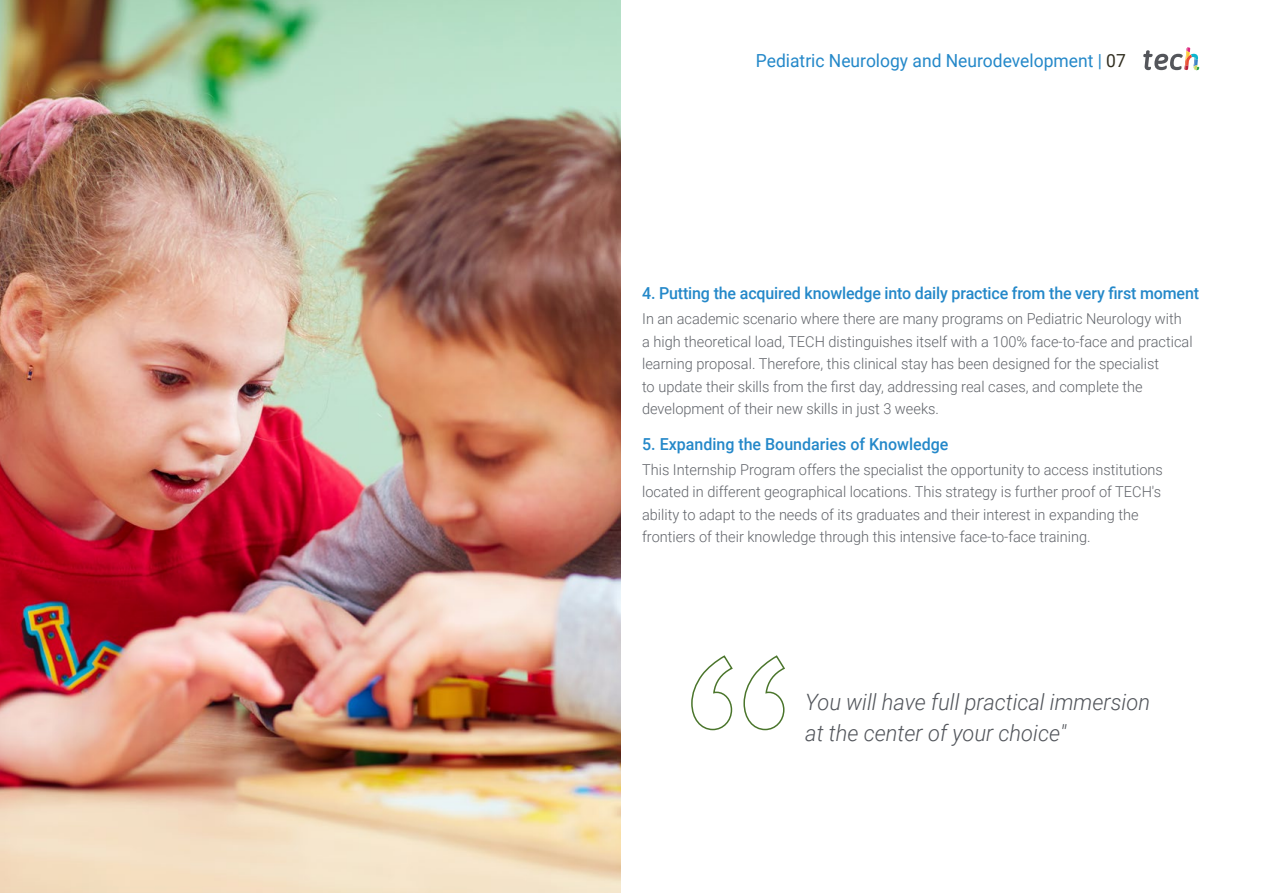
<style>
.page{position:relative;width:1263px;height:893px;background:#fff}
.page>*{position:absolute;margin:0;border:0;box-sizing:border-box;transform-origin:0 0}
.t1{font:italic 300 22.5px/31.5px "Roboto";color:#52555b}
.t2{font:18px "Roboto";color:#2488c9}
.t3{font:500 16.5px "Roboto";letter-spacing:-.01em;color:#2488c9}
.t4{font:300 15px/22.5px "Roboto";color:#61646a}
.s1{color:#312e20}
</style>
<div class="page">
<svg style="left:691px;top:655px;width:94px;height:76px"></svg>
<img style="left:0;top:0;width:621px;height:893px">
<svg style="left:1143px;top:47px;width:56px;height:24px"></svg>
<p class="t2" style="left:756px;top:48px;width:371px">Pediatric Neurology and Neurodevelopment | <span class="s1">07</span></p>
<p class="t3" style="left:642px;top:282px;width:558px">4. Putting the acquired knowledge into daily practice from the very first moment</p>
<p class="t4" style="left:642px;top:307px;width:552px">In an academic scenario where there are many programs on Pediatric Neurology with a high theoretical load, TECH distinguishes itself with a 100% face-to-face and practical learning proposal. Therefore, this clinical stay has been designed for the specialist<br>to update their skills from the first day, addressing real cases, and complete the development of their new skills in just 3 weeks.</p>
<p class="t3" style="left:642px;top:433px;width:308px">5. Expanding the Boundaries of Knowledge</p>
<p class="t4" style="left:642px;top:458px;width:522px">This Internship Program offers the specialist the opportunity to access institutions located in different geographical locations. This strategy is further proof of TECH's ability to adapt to the needs of its graduates and their interest in expanding the frontiers of their knowledge through this intensive face-to-face training.</p>
<h1 class="t1" style="left:805px;top:685px;width:346px">You will have full practical immersion at the center of your choice"</h1>
</div>
